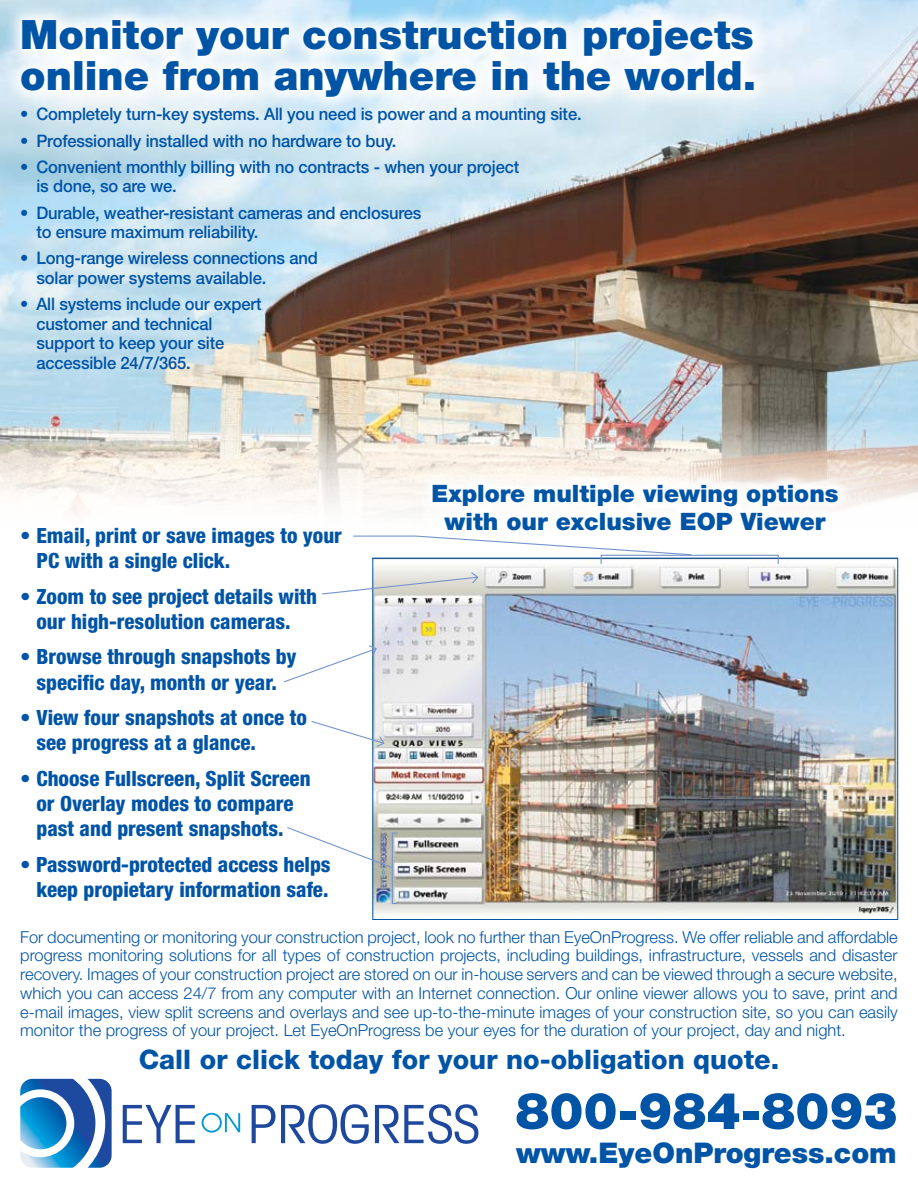
<style>
.page{position:relative;width:918px;height:1188px;background:#fff}
.page>*{position:absolute;margin:0;border:0;box-sizing:border-box;transform-origin:0 0}
.t1{font:900 51px "Helvetica Neue LT Std";color:#0054a6}
.t2{font:900 40.5px/41.2px "Helvetica Neue LT Std";color:#0054a6}
.t3{font:900 28.5px "Helvetica Neue LT Std";color:#0054a6}
.t4{font:800 27px "Helvetica Neue LT Std";color:#0054a6}
.t5{font:900 24px/28.8px "Helvetica Neue LT Std";color:#0054a6;text-align:center}
.t6{font:800 condensed 21px/25.2px "Helvetica Neue LT Std";color:#0054a6;text-align:center}
.t7{font:500 17.25px/19.5px "Helvetica Neue LT Std";letter-spacing:-.01em;color:#0054a6;scale:.96 1}
.t8{font:300 16.5px/18.8px "Helvetica Neue LT Std";color:#0054a6;text-align:justify}
</style>
<div class="page">
<img style="left:0;top:0;width:918px;height:515px">
<svg style="left:3px;top:1px;width:769px;height:115px"></svg>
<img style="left:374px;top:560px;width:522px;height:355px">
<svg style="left:20px;top:1079px;width:92px;height:89px"></svg>
<svg style="left:123px;top:1105px;width:72px;height:38px"></svg>
<svg style="left:252px;top:1104px;width:117px;height:40px"></svg>
<svg style="left:375px;top:1104px;width:103px;height:40px"></svg>
<svg style="left:202px;top:1113px;width:38px;height:20px"></svg>
<div style="left:601px;top:555px;width:178px;height:10px;border:1px solid #7695cd"></div>
<svg style="left:321px;top:571px;width:158px;height:24px"></svg>
<svg style="left:284px;top:644px;width:94px;height:39px"></svg>
<svg style="left:311px;top:720px;width:74px;height:28px"></svg>
<div style="left:392px;top:833px;width:6px;height:71px;border:1px solid #7695cd"></div>
<svg style="left:287px;top:826px;width:106px;height:43px"></svg>
<div style="left:419px;top:471px;width:432px;height:73px;background:#fff"></div>
<svg style="left:353px;top:535px;width:339px;height:21px"></svg>
<h2 class="t2" style="left:20px;top:14px;width:737px">Monitor your construction projects online from anywhere in the world.</h2>
<p class="t7" style="left:20px;top:104px;width:586px">• Completely turn-key systems. All you need is power and a mounting site.</p>
<p class="t7" style="left:20px;top:131px;width:393px">• Professionally installed with no hardware to buy.</p>
<p class="t7" style="left:36px;top:157px;width:504px;text-indent:-16px">• Convenient monthly billing with no contracts - when your project is done, so are we.</p>
<p class="t7" style="left:36px;top:203px;width:403px;text-indent:-16px">• Durable, weather-resistant cameras and enclosures to ensure maximum reliability.</p>
<p class="t7" style="left:36px;top:248px;width:295px;text-indent:-16px">• Long-range wireless connections and solar power systems available.</p>
<p class="t7" style="left:36px;top:294px;width:236px;text-indent:-16px">• All systems include our expert customer and technical support to keep your site accessible 24/7/365.</p>
<p class="t6" style="left:36px;top:523px;width:307px;text-align:left;text-indent:-16px">• Email, print or save images to your<br>PC with a single click.</p>
<p class="t6" style="left:20px;top:583px;width:298px">• Zoom to see project details with our high-resolution cameras.</p>
<p class="t6" style="left:20px;top:644px;width:278px">• Browse through snapshots by specific day, month or year.</p>
<p class="t6" style="left:36px;top:705px;width:272px;text-align:left;text-indent:-16px">• View four snapshots at once to see progress at a glance.</p>
<p class="t6" style="left:20px;top:765px;width:292px">• Choose Fullscreen, Split Screen or Overlay modes to compare past and present snapshots.</p>
<p class="t6" style="left:20px;top:851px;width:312px;text-align:right">• Password-protected access helps keep propietary information safe.</p>
<h3 class="t5" style="left:431px;top:479px;width:409px">Explore multiple viewing options with our exclusive EOP Viewer</h3>
<p class="t8" style="left:20px;top:927px;width:879px">For documenting or monitoring your construction project, look no further than EyeOnProgress. We offer reliable and affordable progress monitoring solutions for all types of construction projects, including buildings, infrastructure, vessels and disaster recovery. Images of your construction project are stored on our in-house servers and can be viewed through a secure website, which you can access 24/7 from any computer with an Internet connection. Our online viewer allows you to save, print and e-mail images, view split screens and overlays and see up-to-the-minute images of your construction site, so you can easily monitor the progress of your project. Let EyeOnProgress be your eyes for the duration of your project, day and night.</p>
<h3 class="t4" style="left:139px;top:1043px;width:642px">Call or click today for your no-obligation quote.</h3>
<h1 class="t1" style="left:515px;top:1080px;width:384px">800-984-8093</h1>
<h3 class="t3" style="left:516px;top:1136px;width:382px">www.EyeOnProgress.com</h3>
</div>
